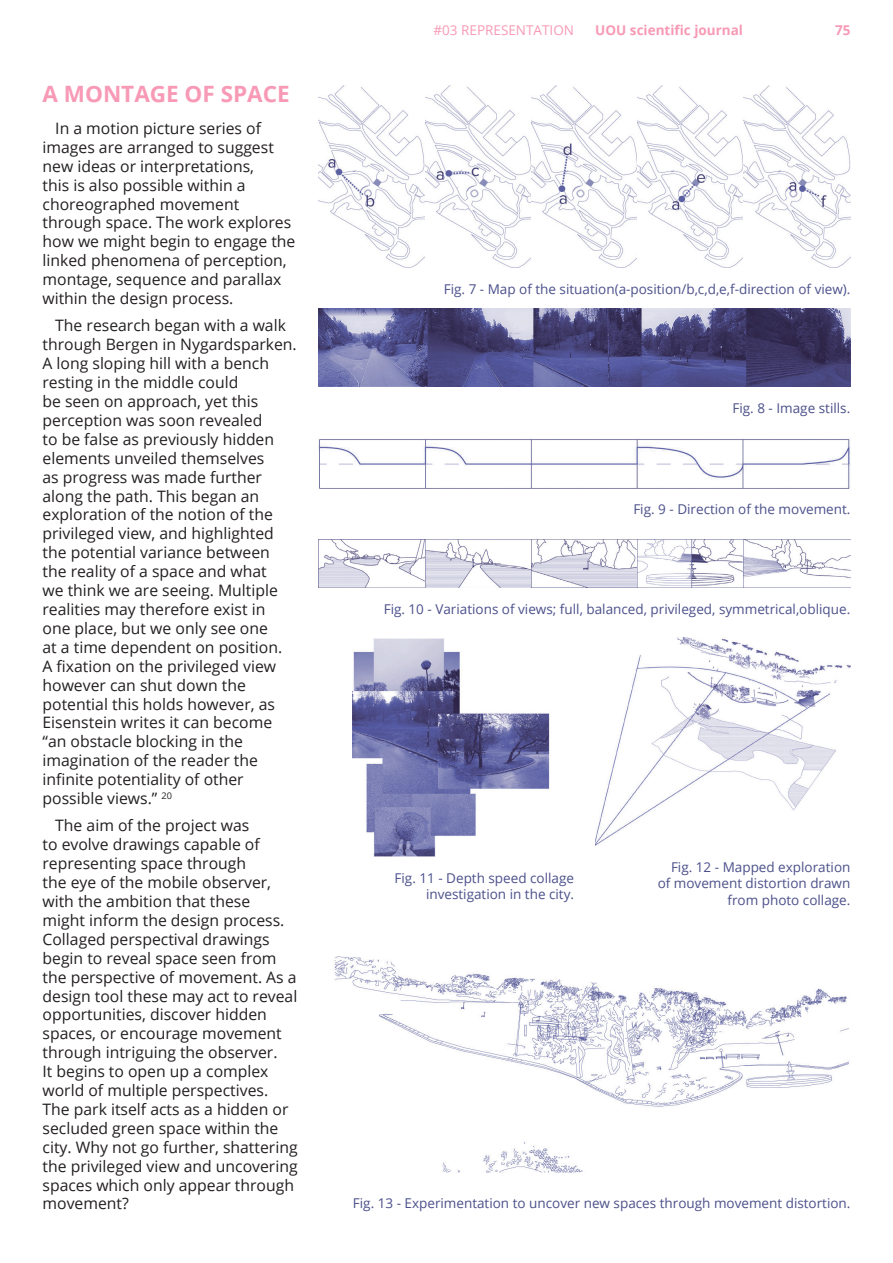
<style>
.page{position:relative;width:893px;height:1263px;background:#fff}
.page>*{position:absolute;margin:0;border:0;box-sizing:border-box;transform-origin:0 0}
.t1{font:700 22.5px "Open Sans";color:#f899b6}
.t2{font:15.75px/18.9px "Open Sans";color:#231f20}
.t3{font:13.5px/16.2px "Open Sans";color:#4b508a;text-align:right}
.t4{font:700 13.5px "Open Sans";color:#f899b6}
.t5{font:13.5px "Open Sans";color:#f899b6}
</style>
<div class="page">
<img style="left:319px;top:85px;width:531px;height:183px">
<img style="left:319px;top:308px;width:531px;height:79px">
<img style="left:319px;top:439px;width:531px;height:49px">
<img style="left:319px;top:539px;width:531px;height:49px">
<img style="left:334px;top:956px;width:515px;height:217px">
<img style="left:595px;top:638px;width:255px;height:208px">
<img style="left:353px;top:638px;width:197px;height:219px">
<h1 class="t1" style="left:43px;top:78px;width:249px">A MONTAGE OF SPACE</h1>
<p class="t2" style="left:43px;top:118px;width:254px;text-indent:13px">In a motion picture series of images are arranged to suggest new ideas or interpretations,<br>this is also possible within a choreographed movement through space. The work explores how we might begin to engage the linked phenomena of perception, montage, sequence and parallax within the design process.</p>
<p class="t2" style="left:43px;top:316px;width:256px;text-indent:13px">The research began with a walk through Bergen in Nygardsparken.<br>A long sloping hill with a bench resting in the middle could<br>be seen on approach, yet this perception was soon revealed<br>to be false as previously hidden elements unveiled themselves<br>as progress was made further along the path. This began an exploration of the notion of the privileged view, and highlighted the potential variance between the reality of a space and what<br>we think we are seeing. Multiple realities may therefore exist in one place, but we only see one<br>at a time dependent on position.<br>A fixation on the privileged view however can shut down the potential this holds however, as<br>Eisenstein writes it can become “an obstacle blocking in the imagination of the reader the infinite potentiality of other possible views.” <sup>20</sup></p>
<p class="t2" style="left:43px;top:816px;width:257px;text-indent:13px">The aim of the project was<br>to evolve drawings capable of representing space through<br>the eye of the mobile observer, with the ambition that these<br>might inform the design process.<br>Collaged perspectival drawings begin to reveal space seen from the perspective of movement. As a design tool these may act to reveal opportunities, discover hidden spaces, or encourage movement through intriguing the observer.<br>It begins to open up a complex world of multiple perspectives.<br>The park itself acts as a hidden or secluded green space within the city. Why not go further, shattering the privileged view and uncovering spaces which only appear through movement?</p>
<p class="t5" style="left:433px;top:21px;width:142px">#03 REPRESENTATION</p>
<p class="t4" style="left:595px;top:21px;width:149px">UOU scientific journal</p>
<p class="t4" style="left:835px;top:21px;width:17px">75</p>
<p class="t3" style="left:444px;top:281px;width:408px">Fig. 7 - Map of the situation(a-position/b,c,d,e,f-direction of view).</p>
<p class="t3" style="left:732px;top:399px;width:119px">Fig. 8 - Image stills.</p>
<p class="t3" style="left:633px;top:501px;width:219px">Fig. 9 - Direction of the movement.</p>
<p class="t3" style="left:384px;top:601px;width:468px">Fig. 10 - Variations of views; full, balanced, privileged, symmetrical,oblique.</p>
<p class="t3" style="left:395px;top:869px;width:181px">Fig. 11 - Depth speed collage investigation in the city.</p>
<p class="t3" style="left:658px;top:859px;width:194px">Fig. 12 - Mapped exploration of movement distortion drawn from photo collage.</p>
<p class="t3" style="left:353px;top:1194px;width:499px">Fig. 13 - Experimentation to uncover new spaces through movement distortion.</p>
</div>
